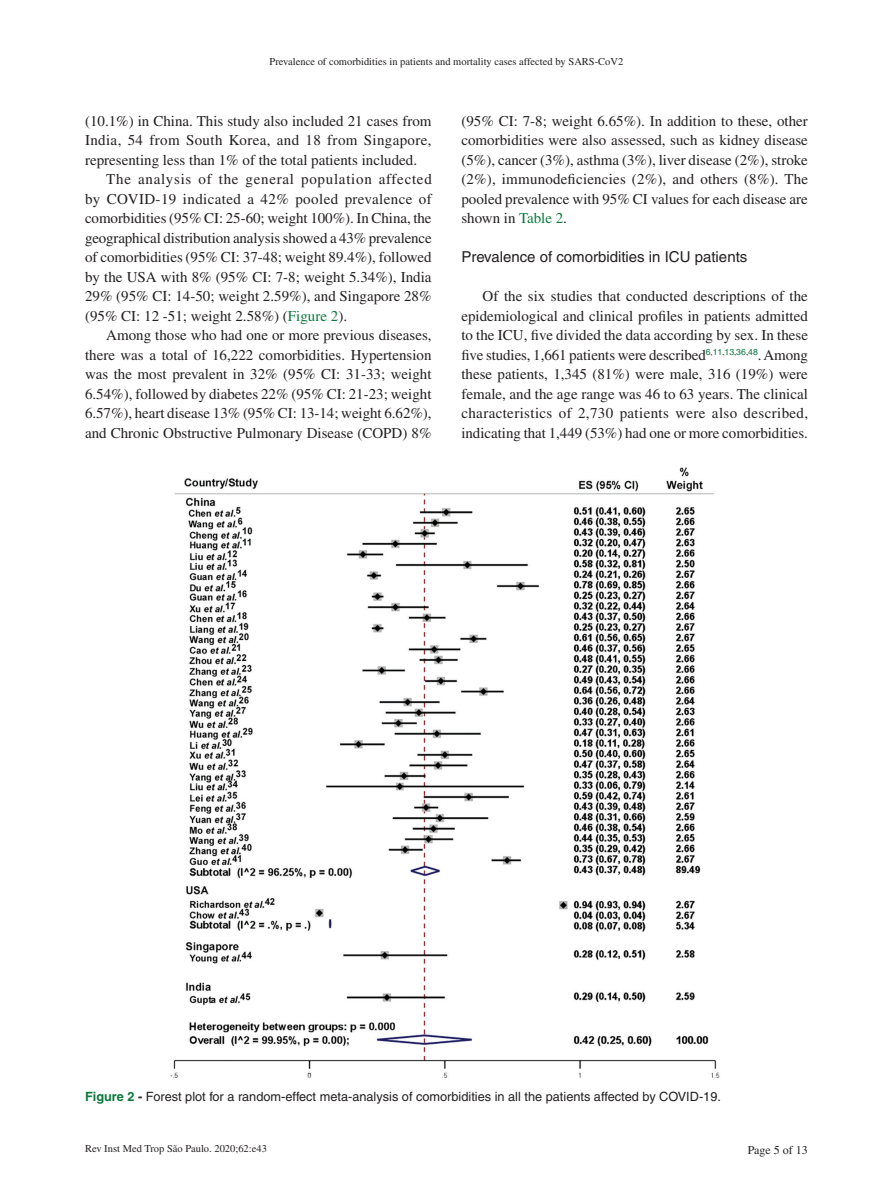
<style>
.page{position:relative;width:893px;height:1191px;background:#fff}
.page>*{position:absolute;margin:0;border:0;box-sizing:border-box;transform-origin:0 0}
.t1{font:15px/19.5px "Times";color:#231f20;text-align:justify}
.t2{font:15px "Times";letter-spacing:.025em;color:#231f20}
.t3{font:15px "Times";letter-spacing:.05em;color:#231f20}
.t4{font:15px "Helvetica";color:#231f20}
.t5{font:12.75px "Helvetica";color:#231f20}
.t6{font:12px "Times";color:#231f20}
.t7{font:10.5px "Times";color:#231f20}
.s1{color:#0d793d}
.s2{font-weight:700;color:#0d793d}
.s3{font-weight:700}
</style>
<div class="page">
<img style="left:170px;top:467px;width:550px;height:611px">
<p class="t7" style="left:270px;top:56px;width:355px">Prevalence of comorbidities in patients and mortality cases affected by SARS-CoV2</p>
<p class="t1" style="left:85px;top:111px;width:348px">(10.1%) in China. This study also included 21 cases from</p>
<p class="t2" style="left:85px;top:132px;width:348px">India, 54 from South Korea, and 18 from Singapore,</p>
<p class="t1" style="left:85px;top:150px;width:334px">representing less than 1% of the total patients included.</p>
<p class="t3" style="left:106px;top:171px;width:327px">The analysis of the general population affected</p>
<p class="t2" style="left:85px;top:190px;width:348px">by COVID-19 indicated a 42% pooled prevalence of</p>
<p class="t1" style="left:85px;top:208px;width:348px">comorbidities (95% CI: 25-60; weight 100%). In China, the</p>
<p class="t1" style="left:85px;top:228px;width:348px">geographical distribution analysis showed a 43% prevalence</p>
<p class="t1" style="left:85px;top:247px;width:348px">of comorbidities (95% CI: 37-48; weight 89.4%), followed</p>
<p class="t1" style="left:85px;top:267px;width:348px">by the USA with 8% (95% CI: 7-8; weight 5.34%), India</p>
<p class="t1" style="left:85px;top:286px;width:348px">29% (95% CI: 14-50; weight 2.59%), and Singapore 28%</p>
<p class="t1" style="left:85px;top:306px;width:264px">(95% CI: 12 -51; weight 2.58%) (<span class="s1">Figure 2</span>).</p>
<p class="t1" style="left:106px;top:325px;width:327px">Among those who had one or more previous diseases,</p>
<p class="t1" style="left:85px;top:345px;width:348px">there was a total of 16,222 comorbidities. Hypertension</p>
<p class="t1" style="left:85px;top:364px;width:348px">was the most prevalent in 32% (95% CI: 31-33; weight</p>
<p class="t1" style="left:85px;top:384px;width:348px">6.54%), followed by diabetes 22% (95% CI: 21-23; weight</p>
<p class="t1" style="left:85px;top:403px;width:348px">6.57%), heart disease 13% (95% CI: 13-14; weight 6.62%),</p>
<p class="t1" style="left:85px;top:423px;width:348px">and Chronic Obstructive Pulmonary Disease (COPD) 8%</p>
<p class="t1" style="left:461px;top:111px;width:348px">(95% CI: 7-8; weight 6.65%). In addition to these, other comorbidities were also assessed, such as kidney disease (5%), cancer (3%), asthma (3%), liver disease (2%), stroke (2%), immunodeficiencies (2%), and others (8%). The pooled prevalence with 95% CI values for each disease are shown in <span class="s1">Table 2</span>.</p>
<p class="t4" style="left:461px;top:248px;width:287px">Prevalence of comorbidities in ICU patients</p>
<p class="t1" style="left:461px;top:286px;width:348px;text-indent:21px">Of the six studies that conducted descriptions of the epidemiological and clinical profiles in patients admitted to the ICU, five divided the data according by sex. In these five studies, 1,661 patients were described<sup>6</sup><sup>,</sup><sup>11</sup><sup>,</sup><sup>13</sup><sup>,</sup><sup>36</sup><sup>,</sup><sup>48</sup>. Among these patients, 1,345 (81%) were male, 316 (19%) were female, and the age range was 46 to 63 years. The clinical characteristics of 2,730 patients were also described, indicating that 1,449 (53%) had one or more comorbidities.</p>
<p class="t5" style="left:85px;top:1089px;width:637px"><span class="s2">Figure 2</span> <span class="s3">-</span> Forest plot for a random-effect meta-analysis of comorbidities in all the patients affected by COVID-19.</p>
<p class="t7" style="left:85px;top:1143px;width:183px">Rev Inst Med Trop São Paulo. 2020;62:e43</p>
<p class="t6" style="left:748px;top:1142px;width:62px">Page 5 of 13</p>
</div>
